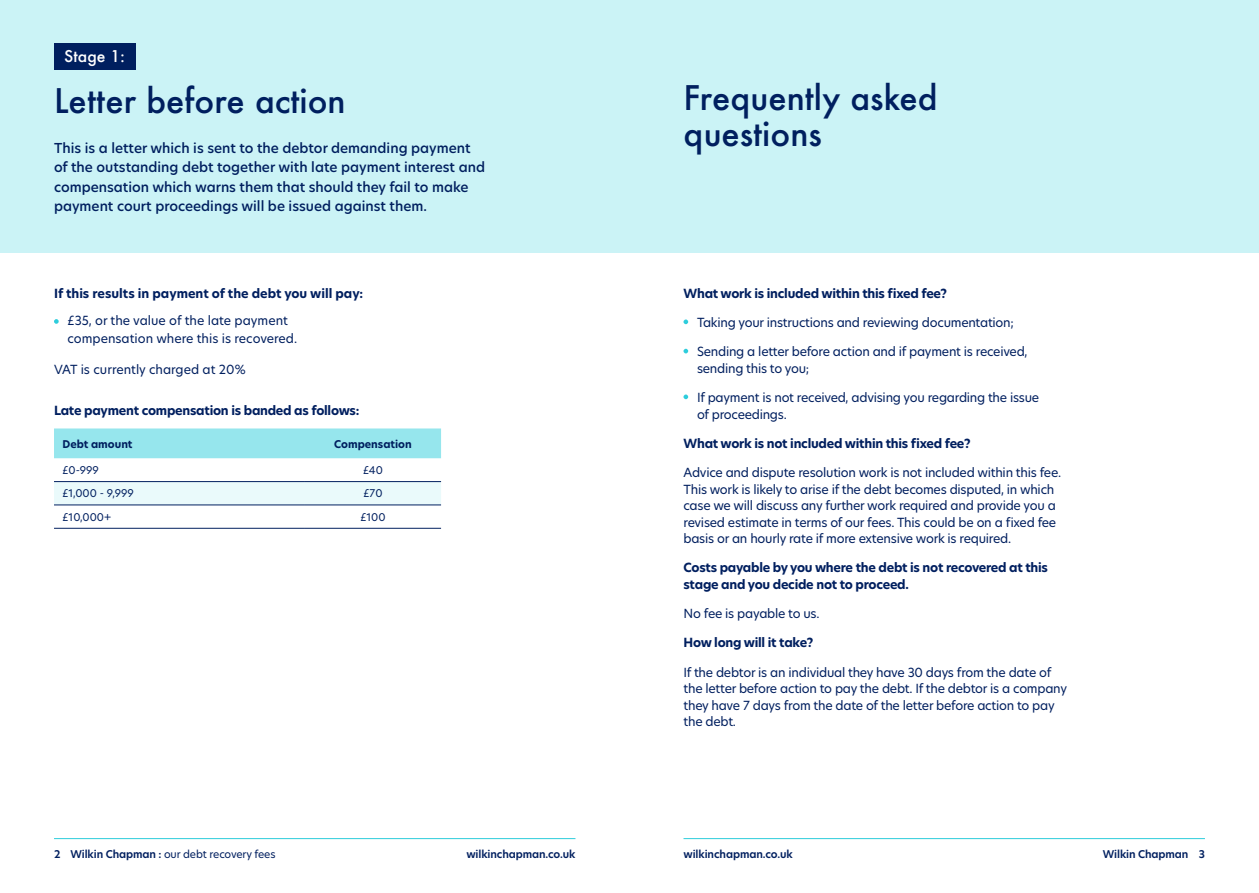
<style>
.page{position:relative;width:1259px;height:893px;background:#fff}
.page>*{position:absolute;margin:0;border:0;box-sizing:border-box;transform-origin:0 0}
.t1{font:500 33px/36px "Futura";color:#001f5f}
.t2{font:500 15.75px "Futura";letter-spacing:.005em;color:#fff}
.t3{font:500 13.5px/19.5px "New Hero";color:#001f5f}
.t4{font:12.3px/16.5px "New Hero";letter-spacing:-.02em;color:#001f5f}
.t5{font:700 12.3px/16.5px "New Hero";letter-spacing:-.02em;color:#001f5f}
.t6{font:12.3px/18px "New Hero";color:#001f5f}
.t7{font:700 12.3px "New Hero";color:#001f5f}
.t8{font:10.5px "New Hero";letter-spacing:-.01em;color:#001f5f}
.t9{font:600 10.5px "New Hero";letter-spacing:-.01em;color:#001f5f}
.t10{font:700 10.5px "New Hero";color:#001f5f}
.s1{font-weight:600}
</style>
<div class="page">
<div style="left:0;top:0;width:1259px;height:252px;background:#cbf3f6"></div>
<svg style="left:54px;top:319px;width:5px;height:5px"></svg>
<div style="left:54px;top:428px;width:387px;height:30px;background:#96e6ed"></div>
<svg style="left:54px;top:482px;width:387px;height:23px"></svg>
<hr style="left:54px;top:481px;width:251px;height:1px;background:#001f5f">
<hr style="left:305px;top:481px;width:136px;height:1px;background:#001f5f">
<hr style="left:54px;top:505px;width:251px;height:1px;background:#001f5f">
<hr style="left:305px;top:505px;width:136px;height:1px;background:#001f5f">
<hr style="left:54px;top:528px;width:251px;height:1px;background:#001f5f">
<hr style="left:305px;top:528px;width:136px;height:1px;background:#001f5f">
<hr style="left:54px;top:838px;width:521px;height:1px;background:#2ecddc">
<hr style="left:683px;top:838px;width:522px;height:1px;background:#2ecddc">
<svg style="left:683px;top:319px;width:5px;height:5px"></svg>
<svg style="left:683px;top:349px;width:5px;height:4px"></svg>
<svg style="left:683px;top:394px;width:5px;height:5px"></svg>
<div style="left:54px;top:43px;width:81px;height:27px;background:#001f5f"></div>
<p class="t2" style="left:64px;top:45px;width:62px">Stage 1:</p>
<h1 class="t1" style="left:54px;top:82px;width:293px">Letter before action</h1>
<h1 class="t1" style="left:683px;top:79px;width:256px">Frequently asked questions</h1>
<p class="t3" style="left:54px;top:138px;width:432px">This is a letter which is sent to the debtor demanding payment of the outstanding debt together with late payment interest and compensation which warns them that should they fail to make payment court proceedings will be issued against them.</p>
<p class="t7" style="left:54px;top:285px;width:311px">If this results in payment of the debt you will pay:</p>
<p class="t6" style="left:68px;top:312px;width:231px">£35, or the value of the late payment compensation where this is recovered.</p>
<p class="t6" style="left:54px;top:360px;width:193px">VAT is currently charged at 20%</p>
<p class="t5" style="left:54px;top:402px;width:307px">Late payment compensation is banded as follows:</p>
<p class="t10" style="left:63px;top:437px;width:72px">Debt amount</p>
<p class="t10" style="left:334px;top:437px;width:79px">Compensation</p>
<p class="t8" style="left:63px;top:463px;width:38px">£0-999</p>
<p class="t8" style="left:363px;top:463px;width:21px">£40</p>
<p class="t8" style="left:63px;top:486px;width:73px">£1,000 - 9,999</p>
<p class="t8" style="left:363px;top:486px;width:20px">£70</p>
<p class="t8" style="left:63px;top:510px;width:50px">£10,000+</p>
<p class="t8" style="left:360px;top:510px;width:27px">£100</p>
<p class="t5" style="left:683px;top:285px;width:265px">What work is included within this fixed fee?</p>
<p class="t4" style="left:697px;top:314px;width:318px">Taking your instructions and reviewing documentation;</p>
<p class="t4" style="left:697px;top:343px;width:332px">Sending a letter before action and if payment is received, sending this to you;</p>
<p class="t4" style="left:697px;top:389px;width:344px">If payment is not received, advising you regarding the issue of proceedings.</p>
<p class="t5" style="left:683px;top:435px;width:288px">What work is not included within this fixed fee?</p>
<p class="t4" style="left:683px;top:464px;width:379px">Advice and dispute resolution work is not included within this fee.<br>This work is likely to arise if the debt becomes disputed, in which case we will discuss any further work required and provide you a revised estimate in terms of our fees. This could be on a fixed fee basis or an hourly rate if more extensive work is required.</p>
<p class="t5" style="left:683px;top:560px;width:366px">Costs payable by you where the debt is not recovered at this stage and you decide not to proceed.</p>
<p class="t4" style="left:683px;top:605px;width:138px">No fee is payable to us.</p>
<p class="t5" style="left:683px;top:635px;width:131px">How long will it take?</p>
<p class="t4" style="left:683px;top:664px;width:385px">If the debtor is an individual they have 30 days from the date of the letter before action to pay the debt. If the debtor is a company they have 7 days from the date of the letter before action to pay the debt.</p>
<p class="t8" style="left:54px;top:847px;width:223px"><span class="s1">2 Wilkin Chapman :</span> our debt recovery fees</p>
<p class="t9" style="left:466px;top:847px;width:111px">wilkinchapman.co.uk</p>
<p class="t9" style="left:683px;top:847px;width:111px">wilkinchapman.co.uk</p>
<p class="t9" style="left:1102px;top:847px;width:104px">Wilkin Chapman 3</p>
</div>
